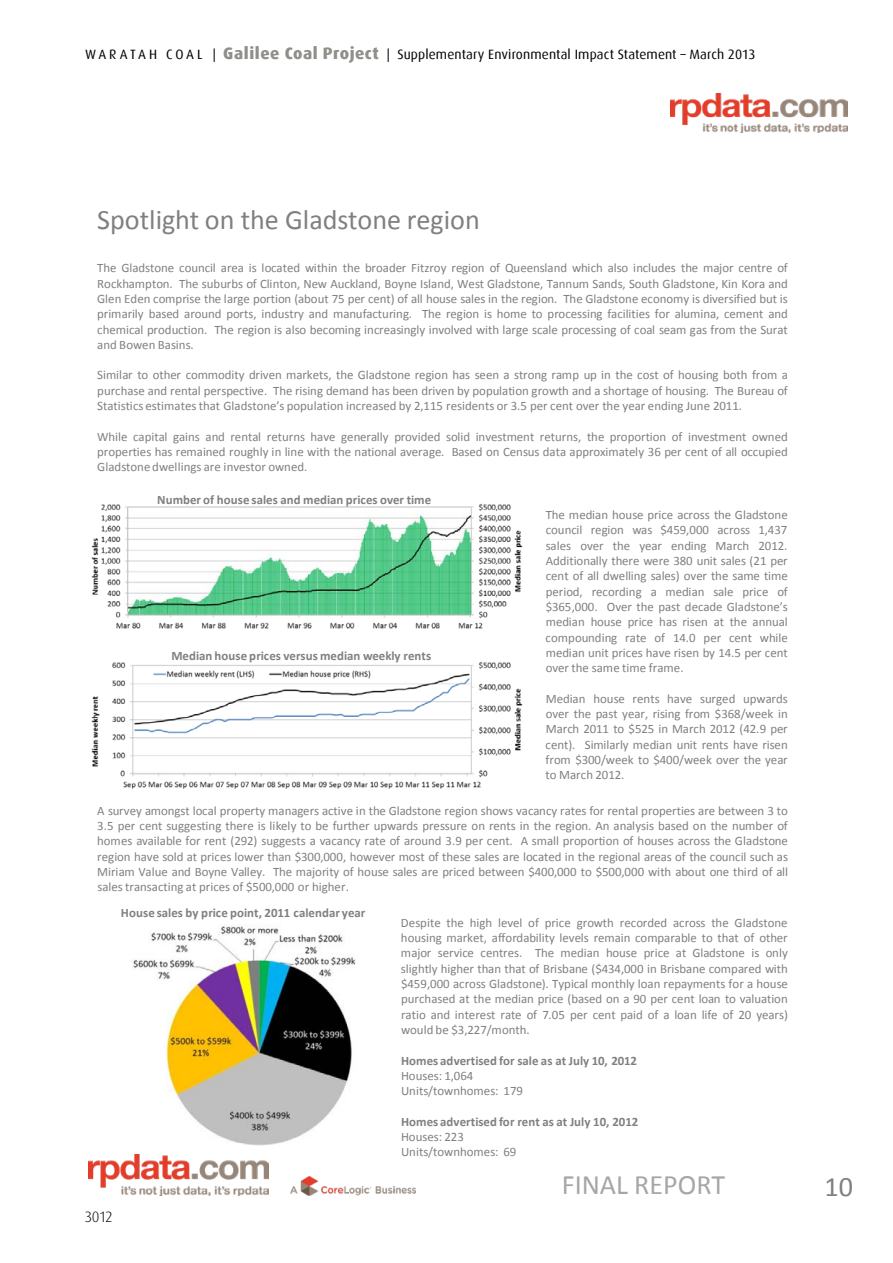
<style>
.page{position:relative;width:893px;height:1263px;background:#fff}
.page>*{position:absolute;margin:0;border:0;box-sizing:border-box;transform-origin:0 0}
.t1{font:28.2px "Calibri";color:#808080}
.t2{font:28.2px "Calibri";color:#a6a6a6}
.t3{font:300 15px "Dax Pro";color:#000}
.t4{font:13.5px "Dax";letter-spacing:.01em;color:#000}
.t5{font:12.9px/15.3px "Calibri";color:#808080;text-align:justify}
.t6{font:700 12.9px "Calibri";color:#808080}
.s1{font-weight:800;font-size:16.5px;color:#8f9089}
</style>
<div class="page">
<img style="left:88px;top:1155px;width:181px;height:40px">
<img style="left:290px;top:1177px;width:125px;height:18px">
<img style="left:91px;top:662px;width:432px;height:127px">
<img style="left:91px;top:503px;width:432px;height:126px">
<img style="left:133px;top:926px;width:223px;height:219px">
<img style="left:671px;top:93px;width:176px;height:40px">
<p class="t4" style="left:85px;top:47px;width:672px">W A R A T A H C O A L | <span class="s1">Galilee Coal Project</span> | Supplementary Environmental Impact Statement – March 2013</p>
<h1 class="t1" style="left:97px;top:202px;width:384px">Spotlight on the Gladstone region</h1>
<p class="t5" style="left:97px;top:260px;width:692px">The Gladstone council area is located within the broader Fitzroy region of Queensland which also includes the major centre of Rockhampton. The suburbs of Clinton, New Auckland, Boyne Island, West Gladstone, Tannum Sands, South Gladstone, Kin Kora and Glen Eden comprise the large portion (about 75 per cent) of all house sales in the region. The Gladstone economy is diversified but is primarily based around ports, industry and manufacturing. The region is home to processing facilities for alumina, cement and chemical production. The region is also becoming increasingly involved with large scale processing of coal seam gas from the Surat and Bowen Basins.</p>
<p class="t5" style="left:97px;top:368px;width:692px">Similar to other commodity driven markets, the Gladstone region has seen a strong ramp up in the cost of housing both from a purchase and rental perspective. The rising demand has been driven by population growth and a shortage of housing. The Bureau of Statistics estimates that Gladstone’s population increased by 2,115 residents or 3.5 per cent over the year ending June 2011.</p>
<p class="t5" style="left:97px;top:429px;width:692px">While capital gains and rental returns have generally provided solid investment returns, the proportion of investment owned properties has remained roughly in line with the national average. Based on Census data approximately 36 per cent of all occupied Gladstone dwellings are investor owned.</p>
<p class="t6" style="left:157px;top:491px;width:276px">Number of house sales and median prices over time</p>
<p class="t6" style="left:171px;top:647px;width:261px">Median house prices versus median weekly rents</p>
<p class="t5" style="left:546px;top:507px;width:244px">The median house price across the Gladstone council region was $459,000 across 1,437 sales over the year ending March 2012.<br>Additionally there were 380 unit sales (21 per cent of all dwelling sales) over the same time period, recording a median sale price of $365,000. Over the past decade Gladstone’s median house price has risen at the annual compounding rate of 14.0 per cent while median unit prices have risen by 14.5 per cent over the same time frame.</p>
<p class="t5" style="left:546px;top:691px;width:244px">Median house rents have surged upwards over the past year, rising from $368/week in March 2011 to $525 in March 2012 (42.9 per cent). Similarly median unit rents have risen from $300/week to $400/week over the year to March 2012.</p>
<p class="t5" style="left:97px;top:803px;width:692px">A survey amongst local property managers active in the Gladstone region shows vacancy rates for rental properties are between 3 to 3.5 per cent suggesting there is likely to be further upwards pressure on rents in the region. An analysis based on the number of homes available for rent (292) suggests a vacancy rate of around 3.9 per cent. A small proportion of houses across the Gladstone region have sold at prices lower than $300,000, however most of these sales are located in the regional areas of the council such as Miriam Value and Boyne Valley. The majority of house sales are priced between $400,000 to $500,000 with about one third of all sales transacting at prices of $500,000 or higher.</p>
<p class="t6" style="left:121px;top:904px;width:246px">House sales by price point, 2011 calendar year</p>
<p class="t3" style="left:85px;top:1207px;width:29px">3012</p>
<p class="t5" style="left:401px;top:915px;width:389px">Despite the high level of price growth recorded across the Gladstone housing market, affordability levels remain comparable to that of other major service centres. The median house price at Gladstone is only slightly higher than that of Brisbane ($434,000 in Brisbane compared with $459,000 across Gladstone). Typical monthly loan repayments for a house purchased at the median price (based on a 90 per cent loan to valuation ratio and interest rate of 7.05 per cent paid of a loan life of 20 years) would be $3,227/month.</p>
<p class="t6" style="left:401px;top:1052px;width:238px">Homes advertised for sale as at July 10, 2012</p>
<p class="t5" style="left:401px;top:1068px;width:123px">Houses: 1,064<br>Units/townhomes: 179</p>
<p class="t6" style="left:401px;top:1113px;width:239px">Homes advertised for rent as at July 10, 2012</p>
<p class="t5" style="left:401px;top:1129px;width:117px">Houses: 223<br>Units/townhomes: 69</p>
<h1 class="t2" style="left:562px;top:1167px;width:165px">FINAL REPORT</h1>
<h1 class="t1" style="left:824px;top:1168px;width:30px">10</h1>
</div>
